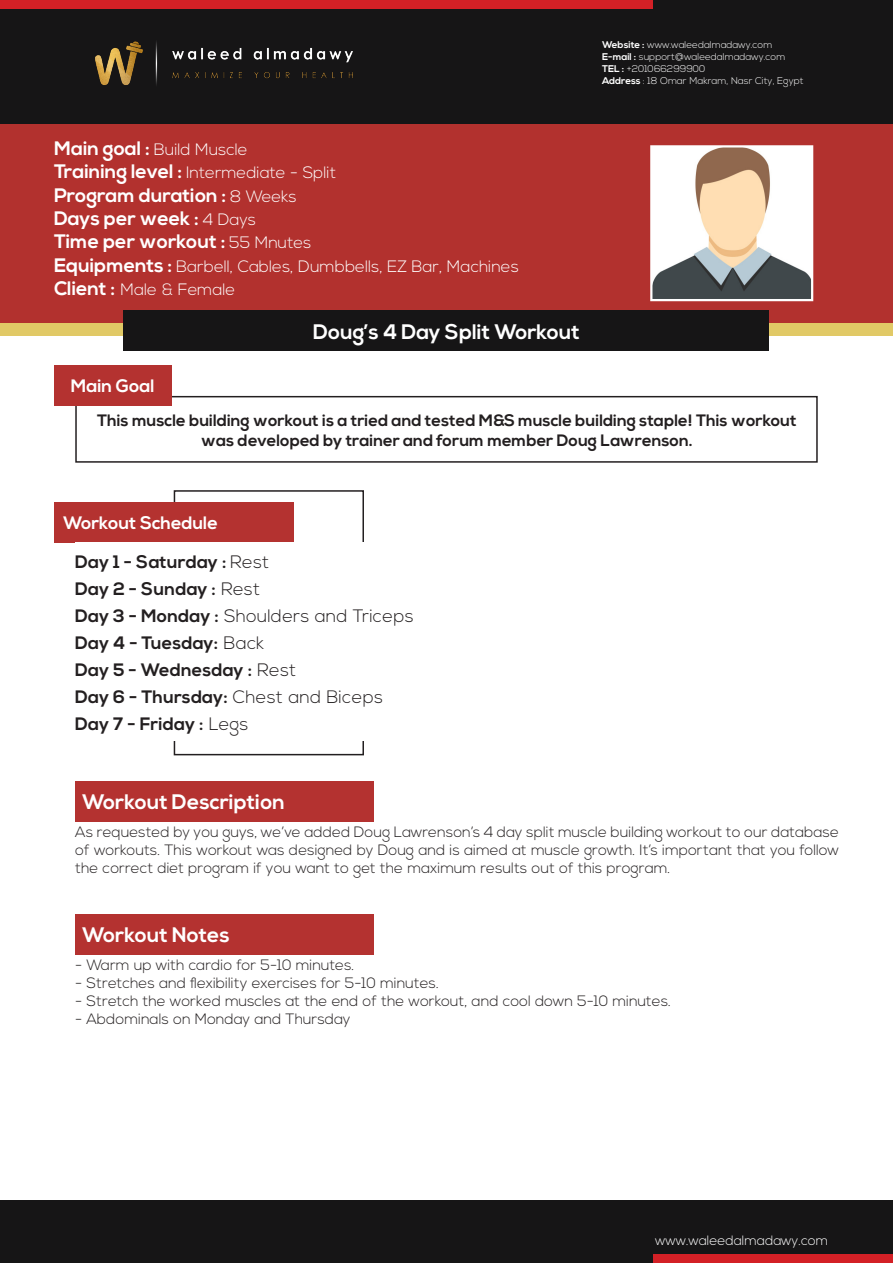
<style>
.page{position:relative;width:893px;height:1263px;background:#fff}
.page>*{position:absolute;margin:0;border:0;box-sizing:border-box;transform-origin:0 0}
.t1{font:700 21px "Nexa";color:#fff}
.t2{font:700 19.5px/23.4px "Nexa";color:#fff}
.t3{font:700 18px "Nexa";letter-spacing:.01em;color:#231f20}
.t4{font:300 18px "Nexa";letter-spacing:.01em;color:#231f20}
.t5{font:700 18px "Nexa";color:#fff}
.t6{font:700 16.5px/19.8px "Nexa";color:#231f20;text-align:center}
.t7{font:300 16.5px "Nexa";color:#fff}
.t8{font:300 15px/18px "Nexa";color:#231f20;text-align:justify}
.t9{font:300 13.5px "Nexa";color:#fff}
.t10{font:300 9.75px "Nexa";color:#fff}
.s1{font-weight:700;font-size:19.5px}
.s2{font-weight:300;font-size:16.5px}
.s3{font-weight:700}
.s4{font-weight:300}
</style>
<div class="page">
<div style="left:174px;top:490px;width:190px;height:265px;border:2px solid #231f20"></div>
<div style="left:75px;top:396px;width:743px;height:67px;border:2px solid #231f20"></div>
<div style="left:0;top:0;width:893px;height:125px;background:#161516"></div>
<div style="left:0;top:0;width:652px;height:8px;background:#d32026"></div>
<img style="left:95px;top:41px;width:258px;height:44px">
<div style="left:0;top:323px;width:893px;height:13px;background:#e1c966"></div>
<div style="left:54px;top:365px;width:117px;height:40px;background:#b43230"></div>
<div style="left:54px;top:502px;width:239px;height:41px;background:#b43230"></div>
<div style="left:75px;top:543px;width:400px;height:198px;background:#fff"></div>
<div style="left:0;top:1200px;width:893px;height:63px;background:#161516"></div>
<div style="left:653px;top:1255px;width:240px;height:8px;background:#d32026"></div>
<div style="left:0;top:124px;width:893px;height:198px;background:#b2312e"></div>
<div style="left:123px;top:310px;width:646px;height:41px;background:#161516"></div>
<img style="left:653px;top:148px;width:157px;height:150px">
<div style="left:650px;top:145px;width:163px;height:156px;border:2px solid #fff"></div>
<div style="left:75px;top:781px;width:298px;height:40px;background:#b43230"></div>
<div style="left:75px;top:914px;width:298px;height:40px;background:#b43230"></div>
<p class="t7" style="left:54px;top:140px;width:195px"><span class="s1">Main goal :</span> Build Muscle</p>
<p class="t7" style="left:54px;top:163px;width:284px"><span class="s1">Training level :</span> Intermediate - Split</p>
<p class="t2" style="left:54px;top:184px;width:244px">Program duration : <span class="s2">8 Weeks<br></span>Days per week : <span class="s2">4 Days</span></p>
<p class="t2" style="left:54px;top:231px;width:259px">Time per workout : <span class="s2">55 Mnutes</span></p>
<p class="t7" style="left:54px;top:257px;width:466px"><span class="s1">Equipments :</span> Barbell, Cables, Dumbbells, EZ Bar, Machines</p>
<p class="t7" style="left:54px;top:280px;width:183px"><span class="s1">Client :</span> Male &amp; Female</p>
<p class="t5" style="left:71px;top:375px;width:85px">Main Goal</p>
<p class="t1" style="left:313px;top:319px;width:268px">Doug’s 4 Day Split Workout</p>
<p class="t10" style="left:602px;top:39px;width:172px"><span class="s3">Website :</span> www.waleedalmadawy.com</p>
<p class="t10" style="left:602px;top:51px;width:185px"><span class="s3">E-mail :</span> support@waleedalmadawy.com</p>
<p class="t10" style="left:602px;top:63px;width:105px"><span class="s3">TEL :</span> +201066299900</p>
<p class="t10" style="left:602px;top:75px;width:203px"><span class="s3">Address</span> : 18 Omar Makram, Nasr City, Egypt</p>
<p class="t6" style="left:97px;top:411px;width:701px">This muscle building workout is a tried and tested M&amp;S muscle building staple! This workout was developed by trainer and forum member Doug Lawrenson.</p>
<p class="t5" style="left:63px;top:513px;width:156px">Workout Schedule</p>
<p class="t3" style="left:75px;top:551px;width:196px">Day 1 - Saturday : <span class="s4">Rest</span></p>
<p class="t3" style="left:75px;top:578px;width:186px">Day 2 - Sunday : <span class="s4">Rest</span></p>
<p class="t4" style="left:75px;top:605px;width:340px"><span class="s3">Day 3 - Monday :</span> Shoulders and Triceps</p>
<p class="t3" style="left:75px;top:632px;width:190px">Day 4 - Tuesday: <span class="s4">Back</span></p>
<p class="t3" style="left:75px;top:659px;width:222px">Day 5 - Wednesday : <span class="s4">Rest</span></p>
<p class="t3" style="left:75px;top:686px;width:309px">Day 6 - Thursday: <span class="s4">Chest and Biceps</span></p>
<p class="t3" style="left:75px;top:713px;width:175px">Day 7 - Friday : <span class="s4">Legs</span></p>
<p class="t1" style="left:82px;top:790px;width:204px">Workout Description</p>
<p class="t8" style="left:75px;top:824px;width:765px">As requested by you guys, we’ve added Doug Lawrenson’s 4 day split muscle building workout to our database of workouts. This workout was designed by Doug and is aimed at muscle growth. It’s important that you follow the correct diet program if you want to get the maximum results out of this program.</p>
<p class="t1" style="left:82px;top:923px;width:149px">Workout Notes</p>
<p class="t8" style="left:75px;top:957px;width:281px">- Warm up with cardio for 5-10 minutes.</p>
<p class="t8" style="left:75px;top:975px;width:365px">- Stretches and flexibility exercises for 5-10 minutes.</p>
<p class="t8" style="left:75px;top:993px;width:597px">- Stretch the worked muscles at the end of the workout, and cool down 5-10 minutes.</p>
<p class="t8" style="left:75px;top:1011px;width:277px">- Abdominals on Monday and Thursday</p>
<p class="t9" style="left:655px;top:1233px;width:175px">www.waleedalmadawy.com</p>
</div>
